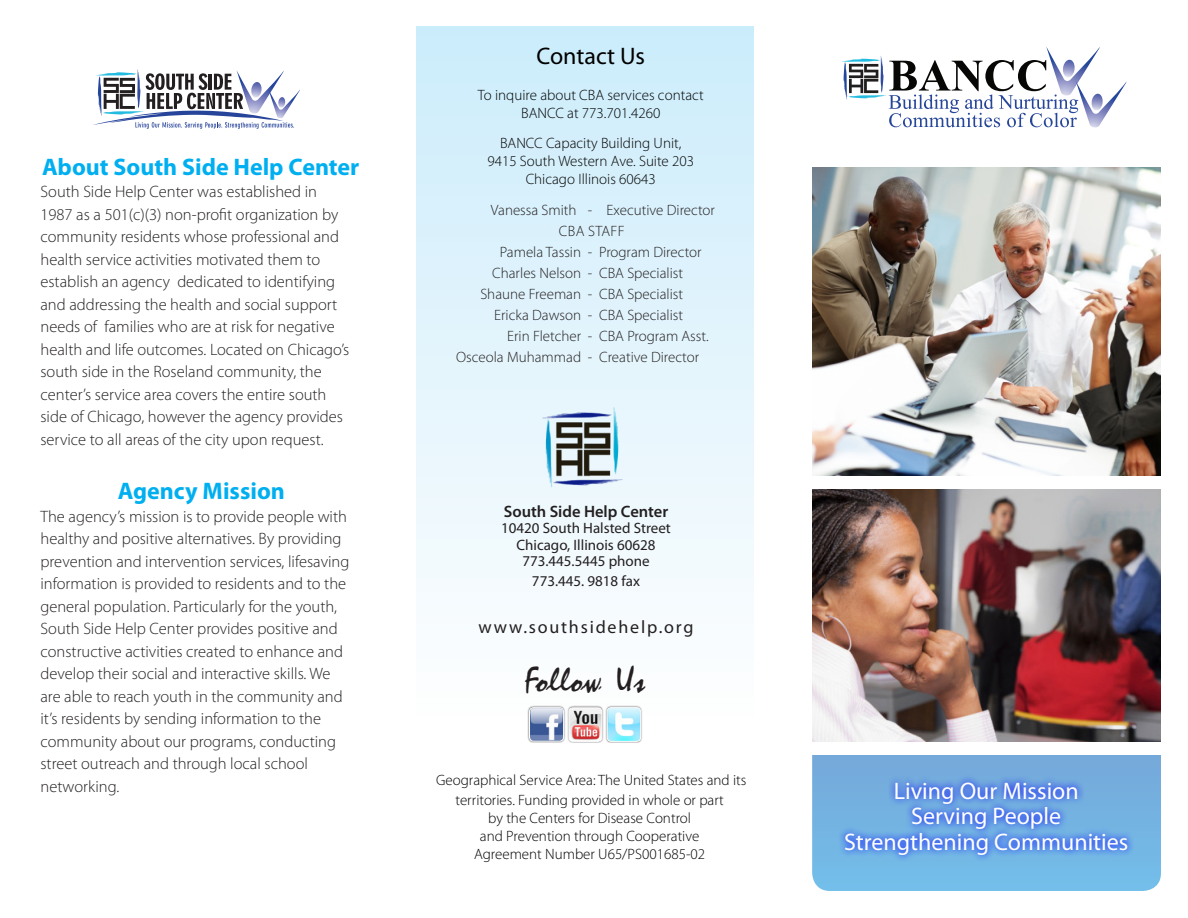
<style>
.page{position:relative;width:1188px;height:918px;background:#fff}
.page>*{position:absolute;margin:0;border:0;box-sizing:border-box;transform-origin:0 0}
.t1{font:31.35px "Mistral AV";color:#231f20}
.t2{font:24px/25.5px "Myriad Pro";color:#fff;text-align:center}
.t3{font:700 24px "Myriad Pro";color:#00aff0}
.t4{font:24px "Myriad Pro";color:#000}
.t5{font:18px "Myriad Pro";letter-spacing:.1em;color:#231f20}
.t6{font:300 16.5px/22.5px "Myriad Pro";color:#231f20}
.t7{font:600 16.5px "Myriad Pro";color:#231f20}
.t8{font:300 15px/18px "Myriad Pro";color:#000;text-align:center}
.t9{font:300 15px "Myriad Pro";color:#231f20}
.t10{font:15px/16.5px "Myriad Pro";color:#231f20;text-align:center}
</style>
<div class="page">
<svg style="left:812px;top:755px;width:349px;height:136px;background:#74b4e2"></svg>
<div style="left:417px;top:10px;width:337px;height:713px;background:linear-gradient(to bottom,#caecfb,#fefefe)"></div>
<img style="left:541px;top:406px;width:81px;height:83px">
<div style="left:527px;top:705px;width:39px;height:38px;background:#231f20;opacity:.75"></div>
<img style="left:530px;top:708px;width:34px;height:33px">
<div style="left:529px;top:707px;width:35px;height:34px;border:1px solid #fff;border-radius:4px"></div>
<div style="left:567px;top:706px;width:37px;height:37px;background:#231f20;opacity:.75"></div>
<img style="left:569px;top:708px;width:33px;height:33px">
<div style="left:569px;top:708px;width:33px;height:34px;border:1px solid #fff;border-radius:4px"></div>
<div style="left:605px;top:705px;width:38px;height:38px;background:#231f20;opacity:.75"></div>
<img style="left:607px;top:708px;width:34px;height:33px">
<div style="left:607px;top:707px;width:34px;height:35px;border:1px solid #fff;border-radius:4px"></div>
<svg style="left:838px;top:775px;width:297px;height:87px;background:#659ce4"></svg>
<img style="left:812px;top:167px;width:349px;height:309px">
<img style="left:812px;top:489px;width:349px;height:253px">
<svg style="left:93px;top:69px;width:207px;height:60px"></svg>
<svg style="left:842px;top:47px;width:285px;height:81px"></svg>
<div style="left:2px;top:0;width:1186px;height:26px;background:#fff"></div>
<hr style="left:390px;top:19px;width:2px;height:899px;background:#000">
<h2 class="t3" style="left:42px;top:151px;width:319px">About South Side Help Center</h2>
<p class="t6" style="left:40px;top:180px;width:310px">South Side Help Center was established in 1987 as a 501(c)(3) non-profit organization by community residents whose professional and health service activities motivated them to establish an agency dedicated to identifying and addressing the health and social support needs of families who are at risk for negative health and life outcomes. Located on Chicago’s south side in the Roseland community, the center’s service area covers the entire south side of Chicago, however the agency provides service to all areas of the city upon request.</p>
<h2 class="t3" style="left:118px;top:475px;width:169px">Agency Mission</h2>
<p class="t6" style="left:40px;top:505px;width:310px">The agency’s mission is to provide people with healthy and positive alternatives. By providing prevention and intervention services, lifesaving information is provided to residents and to the general population. Particularly for the youth, South Side Help Center provides positive and constructive activities created to enhance and develop their social and interactive skills. We are able to reach youth in the community and it’s residents by sending information to the community about our programs, conducting street outreach and through local school networking.</p>
<h2 class="t4" style="left:536px;top:41px;width:110px">Contact Us</h2>
<p class="t8" style="left:478px;top:86px;width:227px">To inquire about CBA services contact<br>BANCC at 773.701.4260</p>
<p class="t8" style="left:487px;top:134px;width:208px">BANCC Capacity Building Unit,<br>9415 South Western Ave. Suite 203<br>Chicago Illinois 60643</p>
<p class="t9" style="left:491px;top:201px;width:226px">Vanessa Smith - Executive Director</p>
<p class="t9" style="left:559px;top:222px;width:45px">CBA Staff</p>
<p class="t9" style="left:500px;top:243px;width:203px">Pamela Tassin - Program Director</p>
<p class="t9" style="left:492px;top:264px;width:192px">Charles Nelson - CBA Specialist</p>
<p class="t9" style="left:480px;top:285px;width:204px">Shaune Freeman - CBA Specialist</p>
<p class="t9" style="left:494px;top:306px;width:190px">Ericka Dawson - CBA Specialist</p>
<p class="t9" style="left:507px;top:327px;width:203px">Erin Fletcher - CBA Program Asst.</p>
<p class="t9" style="left:456px;top:348px;width:245px">Osceola Muhammad - Creative Director</p>
<p class="t7" style="left:504px;top:501px;width:166px">South Side Help Center</p>
<p class="t10" style="left:501px;top:520px;width:171px">10420 South Halsted Street<br>Chicago, Illinois 60628<br>773.445.5445 phone</p>
<p class="t10" style="left:532px;top:573px;width:110px">773.445. 9818 fax</p>
<p class="t5" style="left:478px;top:616px;width:217px">www.southsidehelp.org</p>
<h1 class="t1" style="left:524px;top:658px;width:122px">Follow Us</h1>
<p class="t8" style="left:436px;top:770px;width:312px;line-height:19.8px">Geographical Service Area: The United States and its territories. Funding provided in whole or part</p>
<p class="t8" style="left:474px;top:809px;width:232px">by the Centers for Disease Control<br>and Prevention through Cooperative<br>Agreement Number U65/PS001685-02</p>
<h2 class="t2" style="left:844px;top:778px;width:286px">Living Our Mission<br>Serving People<br>Strengthening Communities</h2>
</div>
